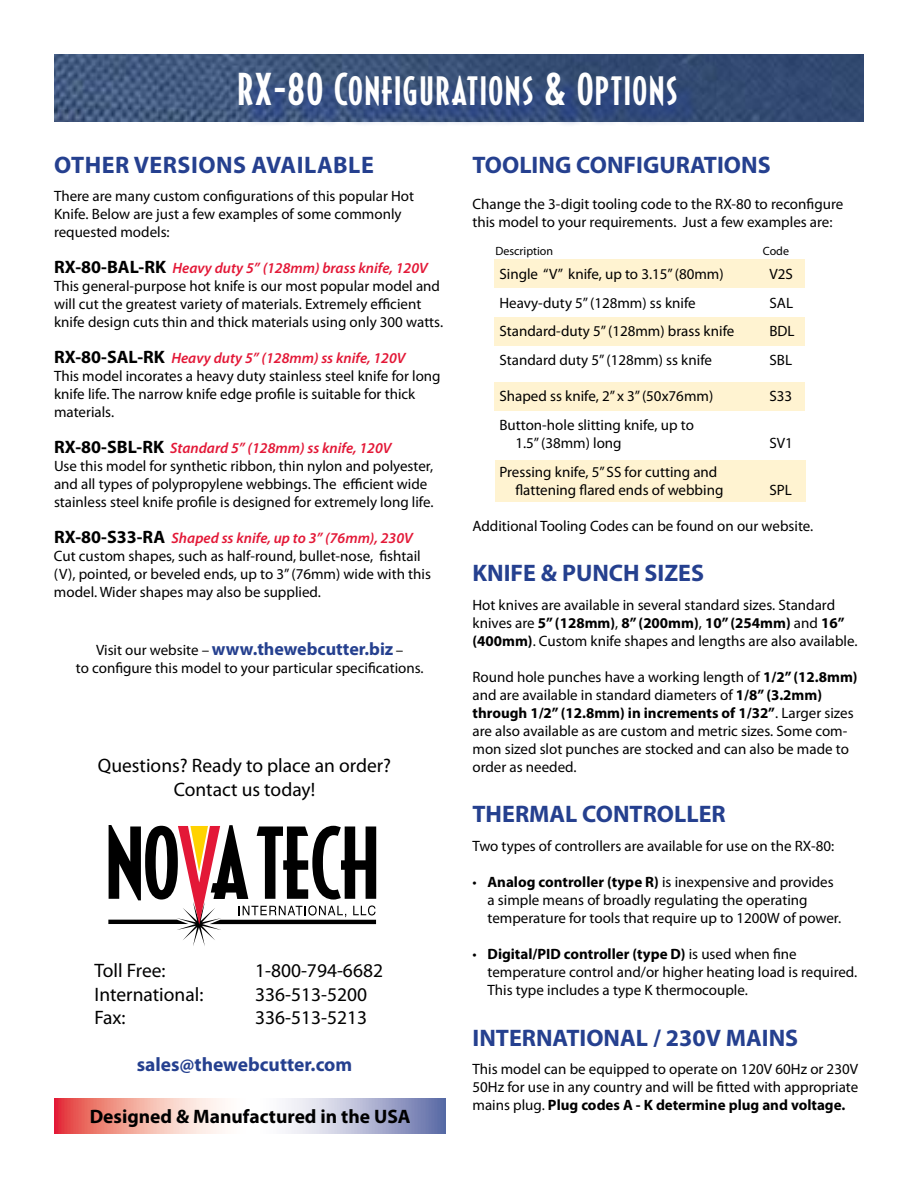
<style>
.page{position:relative;width:918px;height:1188px;background:#fff}
.page>*{position:absolute;margin:0;border:0;box-sizing:border-box;transform-origin:0 0}
.t1{font:42px "Decotura ICG";letter-spacing:.04em;color:#fff}
.t2{font:700 24px "Myriad Pro";color:#25408f}
.t3{font:700 24px "Myriad Pro";letter-spacing:.02em;color:#25408f}
.t4{font:19.5px/23.4px "Myriad Pro";color:#000;text-align:center}
.t5{font:700 19.5px "Myriad Pro";color:#000}
.t6{font:700 19.5px "Myriad Pro";color:#25408f}
.t7{font:700 18px "Myriad Pro";color:#25408f}
.t8{font:15px/18px "Myriad Pro";color:#000}
.t9{font:12px "Myriad Pro";color:#000}
.s1{font-weight:700;font-size:18px}
.s2{font-weight:600;font-style:italic;color:#e31837}
.s3{font-weight:400;font-size:15px;color:#000}
.s4{font-weight:700}
</style>
<div class="page">
<div style="left:494px;top:259px;width:311px;height:29px;background:#fff3d1"></div>
<div style="left:494px;top:317px;width:311px;height:28px;background:#fff3d1"></div>
<div style="left:494px;top:382px;width:311px;height:29px;background:#fff3d1"></div>
<div style="left:495px;top:460px;width:311px;height:42px;background:#fff3d1"></div>
<img style="left:54px;top:54px;width:810px;height:67px">
<div style="left:245px;top:79px;width:453px;height:48px;background:#25408f;opacity:.75"></div>
<svg style="left:108px;top:825px;width:268px;height:121px"></svg>
<svg style="left:54px;top:1099px;width:392px;height:35px"></svg>
<h1 class="t1" style="left:238px;top:64px;width:441px">RX-80 Configurations &amp; Options</h1>
<h2 class="t3" style="left:54px;top:149px;width:321px">OTHER VERSIONS AVAILABLE</h2>
<p class="t8" style="left:54px;top:187px;width:362px">There are many custom configurations of this popular Hot<br>Knife. Below are just a few examples of some commonly requested models:</p>
<p class="t8" style="left:54px;top:259px;width:391px"><span class="s1">RX-80-BAL-RK</span> <span class="s2">Heavy duty 5” (128mm) brass knife, 120V </span>This general-purpose hot knife is our most popular model and will cut the greatest variety of materials. Extremely efficient knife design cuts thin and thick materials using only 300 watts.</p>
<p class="t8" style="left:54px;top:349px;width:388px"><span class="s1">RX-80-SAL-RK</span> <span class="s2">Heavy duty 5” (128mm) ss knife, 120V<br></span>This model incorates a heavy duty stainless steel knife for long knife life. The narrow knife edge profile is suitable for thick materials.</p>
<p class="t8" style="left:54px;top:439px;width:381px"><span class="s1">RX-80-SBL-RK</span> <span class="s2">Standard 5” (128mm) ss knife, 120V<br></span>Use this model for synthetic ribbon, thin nylon and polyester, and all types of polypropylene webbings. The efficient wide stainless steel knife profile is designed for extremely long life.</p>
<p class="t8" style="left:54px;top:529px;width:379px"><span class="s1">RX-80-S33-RA</span> <span class="s2">Shaped ss knife, up to 3” (76mm), 230V </span>Cut custom shapes, such as half-round, bullet-nose, fishtail (V), pointed, or beveled ends, up to 3” (76mm) wide with this model. Wider shapes may also be supplied.</p>
<p class="t7" style="left:96px;top:637px;width:309px"><span class="s3">Visit our website –</span> www.thewebcutter.biz <span class="s3">–</span></p>
<p class="t8" style="left:76px;top:659px;width:349px">to configure this model to your particular specifications.</p>
<h3 class="t4" style="left:98px;top:754px;width:295px">Questions? Ready to place an order?<br>Contact us today!</h3>
<h3 class="t4" style="left:95px;top:959px;width:73px">Toll Free:</h3>
<h3 class="t4" style="left:255px;top:959px;width:129px">1-800-794-6682</h3>
<h3 class="t4" style="left:95px;top:982px;width:110px">International:</h3>
<h3 class="t4" style="left:255px;top:982px;width:114px">336-513-5200</h3>
<h3 class="t4" style="left:95px;top:1006px;width:33px">Fax:</h3>
<h3 class="t4" style="left:255px;top:1006px;width:114px">336-513-5213</h3>
<h3 class="t6" style="left:137px;top:1052px;width:217px">sales@thewebcutter.com</h3>
<h3 class="t5" style="left:90px;top:1104px;width:323px">Designed &amp; Manufactured in the USA</h3>
<h2 class="t2" style="left:472px;top:149px;width:300px">TOOLING CONFIGURATIONS</h2>
<p class="t8" style="left:472px;top:194px;width:372px">Change the 3-digit tooling code to the RX-80 to reconfigure this model to your requirements. Just a few examples are:</p>
<p class="t9" style="left:495px;top:244px;width:59px">Description</p>
<p class="t9" style="left:763px;top:244px;width:28px">Code</p>
<p class="t8" style="left:500px;top:264px;width:226px">Single “V” knife, up to 3.15” (80mm)</p>
<p class="t8" style="left:770px;top:264px;width:25px">V2S</p>
<p class="t8" style="left:500px;top:293px;width:198px">Heavy-duty 5” (128mm) ss knife</p>
<p class="t8" style="left:770px;top:293px;width:25px">SAL</p>
<p class="t8" style="left:500px;top:322px;width:236px">Standard-duty 5” (128mm) brass knife</p>
<p class="t8" style="left:770px;top:322px;width:27px">BDL</p>
<p class="t8" style="left:500px;top:351px;width:214px">Standard duty 5” (128mm) ss knife</p>
<p class="t8" style="left:770px;top:351px;width:24px">SBL</p>
<p class="t8" style="left:500px;top:387px;width:215px">Shaped ss knife, 2” x 3” (50x76mm)</p>
<p class="t8" style="left:770px;top:387px;width:24px">S33</p>
<p class="t8" style="left:515px;top:416px;width:180px;text-indent:-16px">Button-hole slitting knife, up to<br>1.5” (38mm) long</p>
<p class="t8" style="left:770px;top:434px;width:25px">SV1</p>
<p class="t8" style="left:515px;top:462px;width:209px;text-indent:-16px">Pressing knife, 5” SS for cutting and flattening flared ends of webbing</p>
<p class="t8" style="left:770px;top:480px;width:24px">SPL</p>
<p class="t8" style="left:472px;top:516px;width:342px">Additional Tooling Codes can be found on our website.</p>
<h2 class="t2" style="left:472px;top:557px;width:233px">KNIFE &amp; PUNCH SIZES</h2>
<p class="t8" style="left:472px;top:596px;width:387px">Hot knives are available in several standard sizes. Standard knives are <span class="s4">5” (128mm)</span>, <span class="s4">8” (200mm)</span>, <span class="s4">10” (254mm)</span> and <span class="s4">16” (400mm)</span>. Custom knife shapes and lengths are also available.</p>
<p class="t8" style="left:472px;top:668px;width:387px">Round hole punches have a working length of <span class="s4">1/2” (12.8mm) </span>and are available in standard diameters of <span class="s4">1/8” (3.2mm) through 1/2” (12.8mm) in increments of 1/32”</span>. Larger sizes are also available as are custom and metric sizes. Some com&shy;mon sized slot punches are stocked and can also be made to order as needed.</p>
<h2 class="t2" style="left:472px;top:799px;width:255px">THERMAL CONTROLLER</h2>
<p class="t8" style="left:472px;top:837px;width:363px">Two types of controllers are available for use on the RX-80:</p>
<p class="t8" style="left:488px;top:873px;width:355px;text-indent:-15px">• <span class="s4">Analog controller (type R)</span> is inexpensive and provides a simple means of broadly regulating the operating temperature for tools that require up to 1200W of power.</p>
<p class="t8" style="left:488px;top:945px;width:371px;text-indent:-15px">• <span class="s4">Digital/PID controller (type D)</span> is used when fine temperature control and/or higher heating load is required.<br>This type includes a type K thermocouple.</p>
<h2 class="t2" style="left:472px;top:1022px;width:327px">INTERNATIONAL / 230V MAINS</h2>
<p class="t8" style="left:472px;top:1060px;width:387px;text-align:justify">This model can be equipped to operate on 120V 60Hz or 230V 50Hz for use in any country and will be fitted with appropriate mains plug. <span class="s4">Plug codes A - K determine plug and voltage.</span></p>
</div>
